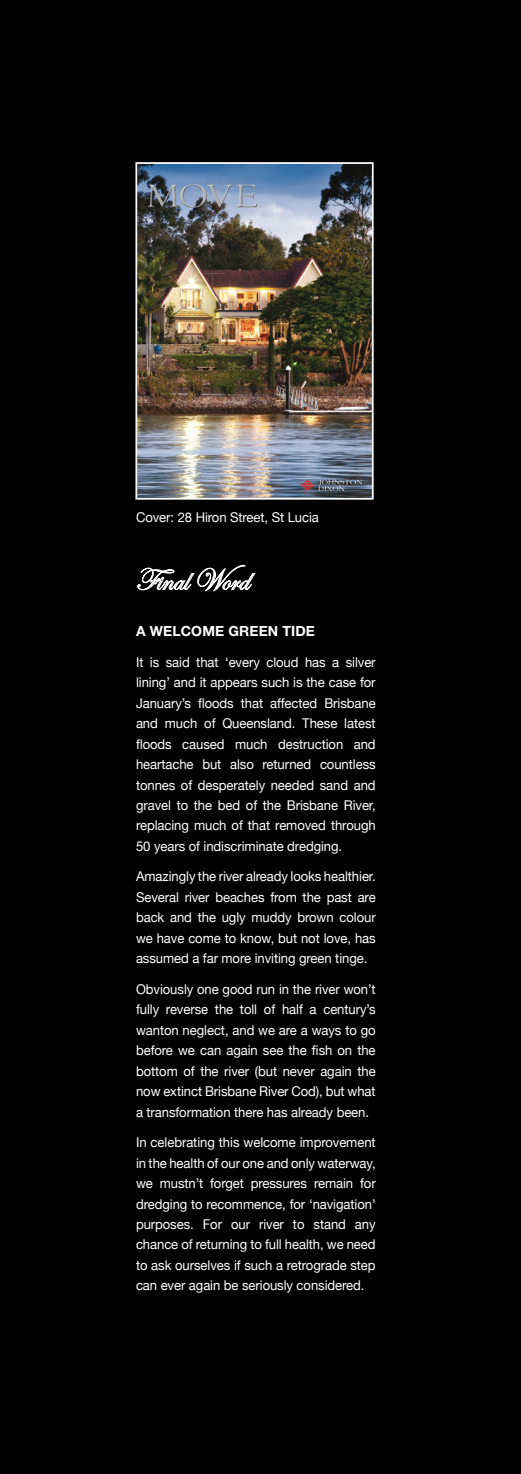
<style>
.page{position:relative;width:521px;height:1474px;background:#fff}
.page>*{position:absolute;margin:0;border:0;box-sizing:border-box;transform-origin:0 0}
.final_word_copy{font:31.5px "Edwardian Script ITC";letter-spacing:-.005em;color:#fff}
.HEADLINE{font:700 14px "Helvetica Neue LT Std";letter-spacing:.01em;color:#fff}
.final_word_copy-2{font:13.47px/20.5px "Helvetica Neue";letter-spacing:-.005em;color:#fff;text-align:justify}
</style>
<div class="page">
<div style="left:0;top:0;width:521px;height:1473px;background:#000001"></div>
<svg style="left:137px;top:565px;width:119px;height:27px"></svg>
<img style="left:138px;top:165px;width:233px;height:331px">
<div style="left:135px;top:162px;width:239px;height:337px;border:2px solid #fff"></div>
<p class="final_word_copy-2" style="left:136px;top:507px;width:184px">Cover: 28 Hiron Street, St Lucia</p>
<p class="final_word_copy" style="left:136px;top:562px;width:114px">Final Word</p>
<p class="HEADLINE" style="left:136px;top:622px;width:180px">A WELCOME GREEN TIDE</p>
<p class="final_word_copy-2" style="left:136px;top:651px;width:241px">It is said that ‘every cloud has a silver lining’ and it appears such is the case for January’s floods that affected Brisbane and much of Queensland. These latest floods caused much destruction and heartache but also returned countless tonnes of desperately needed sand and gravel to the bed of the Brisbane River, replacing much of that removed through 50 years of indiscriminate dredging.</p>
<p class="final_word_copy-2" style="left:136px;top:866px;width:241px">Amazingly the river already looks healthier.<br>Several river beaches from the past are back and the ugly muddy brown colour we have come to know, but not love, has assumed a far more inviting green tinge.</p>
<p class="final_word_copy-2" style="left:136px;top:978px;width:241px">Obviously one good run in the river won’t fully reverse the toll of half a century’s wanton neglect, and we are a ways to go before we can again see the fish on the bottom of the river (but never again the now extinct Brisbane River Cod), but what a transformation there has already been.</p>
<p class="final_word_copy-2" style="left:136px;top:1131px;width:241px">In celebrating this welcome improvement in the health of our one and only waterway, we mustn’t forget pressures remain for dredging to recommence, for ‘navigation’ purposes. For our river to stand any chance of returning to full health, we need to ask ourselves if such a retrograde step can ever again be seriously considered.</p>
</div>
